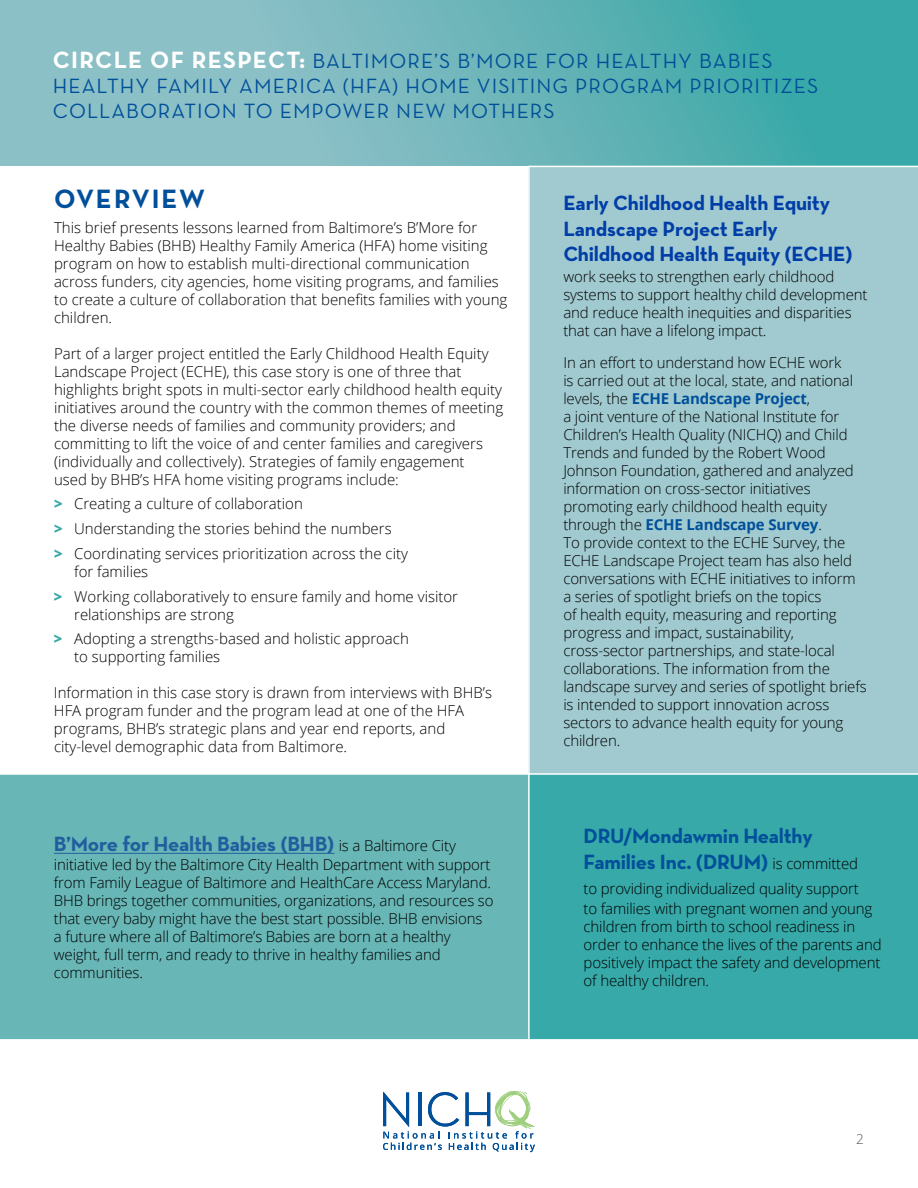
<style>
.page{position:relative;width:918px;height:1188px;background:#fff}
.page>*{position:absolute;margin:0;border:0;box-sizing:border-box;transform-origin:0 0}
.t1{font:700 27px "Neutra Text";letter-spacing:.075em;color:#004f9a}
.t2{font:21px/25.2px "Neutra Text";letter-spacing:.05em;color:#004f9a}
.t3{font:700 21px/25.5px "Neutra Text";letter-spacing:-.01em;color:#003da7}
.t4{font:700 21px/25.5px "Neutra Text";letter-spacing:-.01em;color:#004f9a}
.t5{font:700 21px "Neutra Text";letter-spacing:-.01em;color:#215e9e}
.t6{font:300 15px/18px "Open Sans";letter-spacing:-.01em;color:#000}
.t7{font:300 13.5px "Open Sans";color:#58595b}
.s1{font-weight:700;font-size:24px;color:#fff}
.s2{font-weight:800;color:#36a9a8}
.s3{font-family:"Open Sans";font-weight:300;font-size:15px;color:#000}
.s4{font-weight:700;color:#004f9a}
</style>
<div class="page">
<svg style="left:0;top:1px;width:917px;height:165px;background:#6ab6b9"></svg>
<div style="left:528px;top:166px;width:390px;height:607px;background:#a0cad0"></div>
<div style="left:0;top:774px;width:528px;height:266px;background:#68b6b6"></div>
<svg style="left:528px;top:773px;width:390px;height:267px;background:#43aead"></svg>
<svg style="left:383px;top:1091px;width:152px;height:61px"></svg>
<h2 class="t2" style="left:53px;top:48px;width:767px"><span class="s1">CIRCLE OF RESPECT:</span> BALTIMORE’S B’MORE FOR HEALTHY BABIES<br>HEALTHY FAMILY AMERICA (HFA) HOME VISITING PROGRAM PRIORITIZES<br>COLLABORATION TO EMPOWER NEW MOTHERS</h2>
<h1 class="t1" style="left:54px;top:182px;width:153px">OVERVIEW</h1>
<p class="t6" style="left:54px;top:218px;width:455px">This brief presents lessons learned from Baltimore’s B’More for Healthy Babies (BHB) Healthy Family America (HFA) home visiting program on how to establish multi-directional communication across funders, city agencies, home visiting programs, and families to create a culture of collaboration that benefits families with young children.</p>
<p class="t6" style="left:54px;top:344px;width:451px">Part of a larger project entitled the Early Childhood Health Equity Landscape Project (ECHE), this case story is one of three that highlights bright spots in multi-sector early childhood health equity initiatives around the country with the common themes of meeting the diverse needs of families and community providers; and committing to lift the voice of and center families and caregivers (individually and collectively). Strategies of family engagement<br>used by BHB’s HFA home visiting programs include:</p>
<p class="t6" style="left:54px;top:491px;width:356px;line-height:24.8px"><span class="s2">&gt;</span> Creating a culture of collaboration<br><span class="s2">&gt;</span> Understanding the stories behind the numbers<br><span class="s2">&gt;</span> Coordinating services prioritization across the city</p>
<p class="t6" style="left:54px;top:559px;width:406px;line-height:24.8px;text-indent:20px">for families<br><span class="s2">&gt;</span> Working collaboratively to ensure family and home visitor</p>
<p class="t6" style="left:54px;top:601px;width:356px;line-height:24.8px;text-indent:20px">relationships are strong<br><span class="s2">&gt;</span> Adopting a strengths-based and holistic approach</p>
<p class="t6" style="left:74px;top:648px;width:148px">to supporting families</p>
<p class="t6" style="left:54px;top:684px;width:440px">Information in this case story is drawn from interviews with BHB’s HFA program funder and the program lead at one of the HFA programs, BHB’s strategic plans and year end reports, and city-level demographic data from Baltimore.</p>
<h2 class="t5" style="left:54px;top:830px;width:404px">B’More for Health Babies (BHB) <span class="s3">is a Baltimore City</span></h2>
<p class="t6" style="left:54px;top:855px;width:441px">initiative led by the Baltimore City Health Department with support from Family League of Baltimore and HealthCare Access Maryland.<br>BHB brings together communities, organizations, and resources so that every baby might have the best start possible. BHB envisions a future where all of Baltimore’s Babies are born at a healthy weight, full term, and ready to thrive in healthy families and communities.</p>
<h2 class="t3" style="left:563px;top:190px;width:291px">Early Childhood Health Equity<br>Landscape Project Early<br>Childhood Health Equity (ECHE)</h2>
<p class="t6" style="left:563px;top:267px;width:306px">work seeks to strengthen early childhood systems to support healthy child development and reduce health inequities and disparities that can have a lifelong impact.</p>
<p class="t6" style="left:563px;top:353px;width:305px">In an effort to understand how ECHE work<br>is carried out at the local, state, and national levels, the <span class="s4">ECHE Landscape Project</span>,<br>a joint venture of the National Institute for Children’s Health Quality (NICHQ) and Child Trends and funded by the Robert Wood Johnson Foundation, gathered and analyzed information on cross-sector initiatives promoting early childhood health equity through the <span class="s4">ECHE Landscape Survey</span>.<br>To provide context to the ECHE Survey, the ECHE Landscape Project team has also held conversations with ECHE initiatives to inform a series of spotlight briefs on the topics<br>of health equity, measuring and reporting progress and impact, sustainability, cross-sector partnerships, and state-local collaborations. The information from the landscape survey and series of spotlight briefs is intended to support innovation across sectors to advance health equity for young children.</p>
<h2 class="t4" style="left:584px;top:823px;width:276px">DRU/Mondawmin Healthy<br>Families Inc. (DRUM) <span class="s3">is committed</span></h2>
<p class="t6" style="left:584px;top:878px;width:290px;line-height:19.5px">to providing individualized quality support to families with pregnant women and young</p>
<p class="t6" style="left:584px;top:917px;width:300px">children from birth to school readiness in order to enhance the lives of the parents and positively impact the safety and development of healthy children.</p>
<p class="t7" style="left:856px;top:1130px;width:9px">2</p>
</div>
